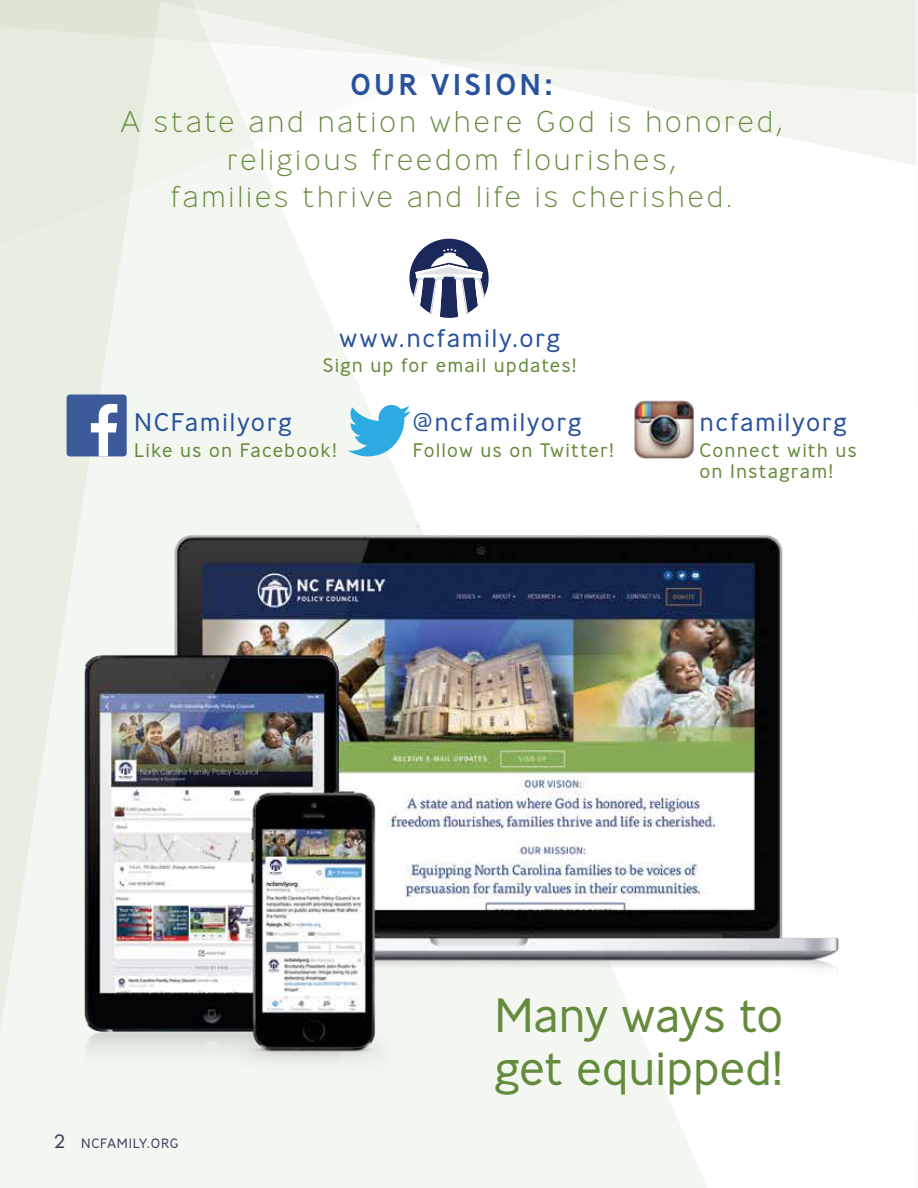
<style>
.page{position:relative;width:918px;height:1188px;background:#fff}
.page>*{position:absolute;margin:0;border:0;box-sizing:border-box;transform-origin:0 0}
.t1{font:300 48px/52.5px "Ministry";letter-spacing:-.01em;color:#648a3b}
.t2{font:200 30px/37.5px "Ministry";letter-spacing:.095em;color:#648a3b;text-align:center}
.t3{font:500 30px "Ministry";letter-spacing:.1em;color:#29529c}
.t4{font:300 25.5px "Ministry";letter-spacing:.055em;color:#29529c}
.t5{font:300 19.5px/21px "Ministry";letter-spacing:.055em;color:#648a3b}
.t6{font:300 13.5px "Ministry";letter-spacing:.05em;color:#1f2957}
.s1{font-size:19.5px}
</style>
<div class="page">
<div style="left:0;top:1120px;width:707px;height:68px;background:#f3f7f1"></div>
<svg style="left:864px;top:93px;width:52px;height:72px;background:#f1f5ee"></svg>
<div style="left:654px;top:0;width:262px;height:93px;background:#e9efe3"></div>
<svg style="left:163px;top:0;width:491px;height:76px;fill:#e9efe3"></svg>
<svg style="left:0;top:0;width:163px;height:1120px;background:#e7eee1"></svg>
<img style="left:42px;top:76px;width:822px;height:1063px">
<svg style="left:916px;top:0;width:2px;height:94px"></svg>
<svg style="left:348px;top:405px;width:63px;height:51px"></svg>
<div style="left:67px;top:395px;width:60px;height:61px;background:#3c5a99;border-radius:3px"></div>
<svg style="left:91px;top:404px;width:26px;height:52px"></svg>
<svg style="left:409px;top:239px;width:80px;height:79px"></svg>
<img style="left:632px;top:399px;width:63px;height:61px">
<p class="t3" style="left:350px;top:65px;width:204px">OUR VISION:</p>
<p class="t2" style="left:120px;top:103px;width:664px">A state and nation where God is honored, religious freedom flourishes,<br>families thrive and life is cherished.</p>
<p class="t4" style="left:339px;top:322px;width:223px">www.ncfamily.org</p>
<p class="t5" style="left:323px;top:355px;width:255px">Sign up for email updates!</p>
<p class="t4" style="left:134px;top:406px;width:159px">NCFamilyorg</p>
<p class="t4" style="left:413px;top:406px;width:171px">@ncfamilyorg</p>
<p class="t5" style="left:134px;top:440px;width:204px">Like us on Facebook!</p>
<p class="t5" style="left:413px;top:440px;width:202px">Follow us on Twitter!</p>
<p class="t4" style="left:700px;top:406px;width:149px">ncfamilyorg</p>
<p class="t5" style="left:700px;top:440px;width:159px">Connect with us on Instagram!</p>
<p class="t6" style="left:54px;top:1134px;width:126px"><span class="s1">2</span> NCFAMILY.ORG</p>
<h1 class="t1" style="left:494px;top:988px;width:290px">Many ways to get equipped!</h1>
</div>
